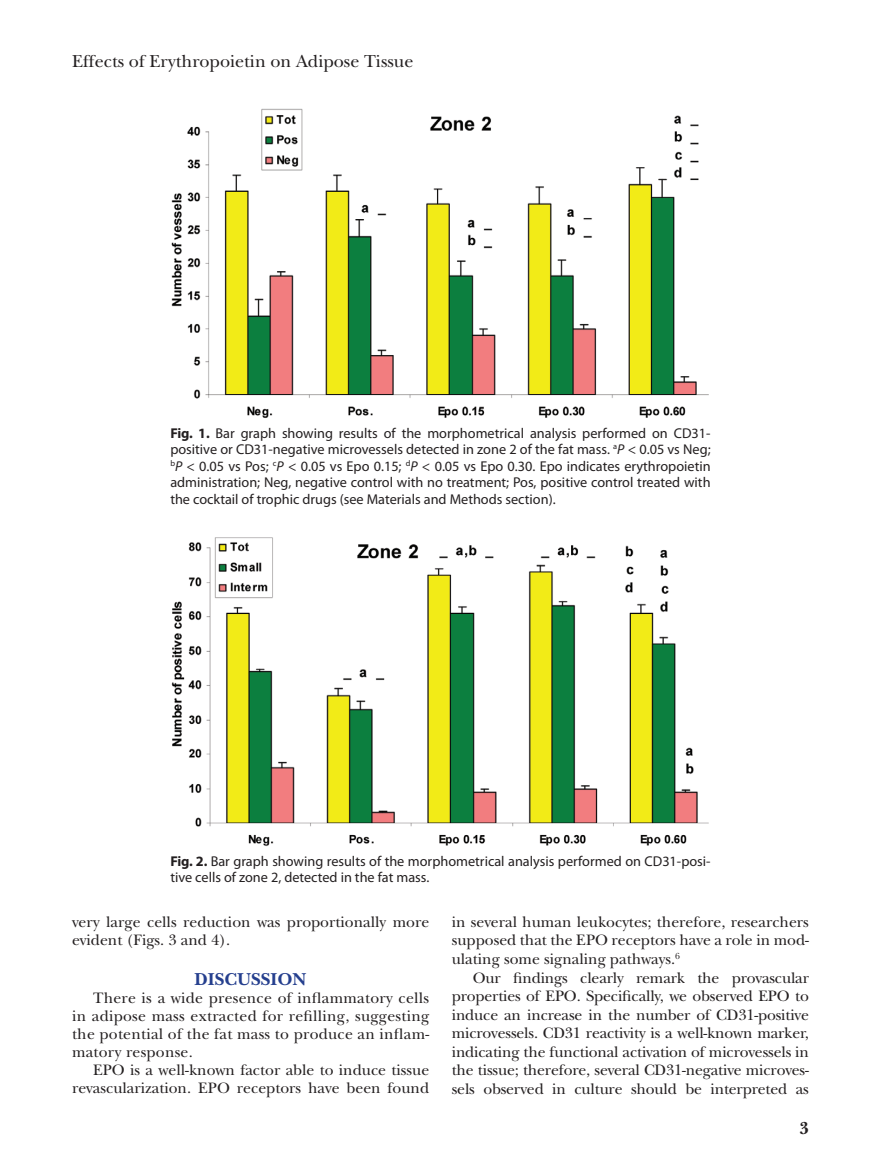
<style>
.page{position:relative;width:878px;height:1175px;background:#fff}
.page>*{position:absolute;margin:0;border:0;box-sizing:border-box;transform-origin:0 0}
.t1{font:18px "New Baskerville";color:#231f20}
.t2{font:700 18px "New Baskerville";color:#253f8e}
.t3{font:700 18px "New Baskerville";color:#231f20}
.t4{font:15.75px/18.6px "New Baskerville";color:#231f20;text-align:justify}
.t5{font:14.25px/16.5px "Myriad Pro";color:#231f20;text-align:justify}
.s1{font-weight:700}
.s2{font-style:italic}
</style>
<div class="page">
<img style="left:171px;top:109px;width:538px;height:309px">
<img style="left:171px;top:537px;width:538px;height:309px">
<p class="t1" style="left:72px;top:51px;width:343px">Effects of Erythropoietin on Adipose Tissue</p>
<p class="t5" style="left:170px;top:424px;width:542px"><span class="s1">Fig. 1.</span> Bar graph showing results of the morphometrical analysis performed on CD31- positive or CD31-negative microvessels detected in zone 2 of the fat mass. <sup>a</sup><span class="s2">P</span> &lt; 0.05 vs Neg; <sup>b</sup><span class="s2">P</span> &lt; 0.05 vs Pos; <sup>c</sup><span class="s2">P</span> &lt; 0.05 vs Epo 0.15; <sup>d</sup><span class="s2">P</span> &lt; 0.05 vs Epo 0.30. Epo indicates erythropoietin administration; Neg, negative control with no treatment; Pos, positive control treated with the cocktail of trophic drugs (see Materials and Methods section).</p>
<p class="t5" style="left:170px;top:852px;width:542px"><span class="s1">Fig. 2.</span> Bar graph showing results of the morphometrical analysis performed on CD31-posi&shy;tive cells of zone 2, detected in the fat mass.</p>
<p class="t4" style="left:72px;top:912px;width:358px;line-height:18px">very large cells reduction was proportionally more evident (Figs. 3 and 4).</p>
<p class="t2" style="left:195px;top:969px;width:113px">DISCUSSION</p>
<p class="t4" style="left:72px;top:989px;width:359px;line-height:18px;text-indent:21px">There is a wide presence of inflammatory cells in adipose mass extracted for refilling, suggesting the potential of the fat mass to produce an inflam&shy;matory response.</p>
<p class="t4" style="left:72px;top:1061px;width:359px;line-height:18px;text-align:right">EPO is a well-known factor able to induce tissue revascularization. EPO receptors have been found</p>
<p class="t4" style="left:452px;top:912px;width:359px">in several human leukocytes; therefore, researchers supposed that the EPO receptors have a role in mod&shy;ulating some signaling pathways.<sup>6</sup></p>
<p class="t4" style="left:452px;top:968px;width:359px;text-indent:21px">Our findings clearly remark the provascular properties of EPO. Specifically, we observed EPO to induce an increase in the number of CD31-positive microvessels. CD31 reactivity is a well-known marker, indicating the functional activation of microvessels in the tissue; therefore, several CD31-negative microves&shy;sels observed in culture should be interpreted as</p>
<p class="t3" style="left:799px;top:1118px;width:11px">3</p>
</div>
